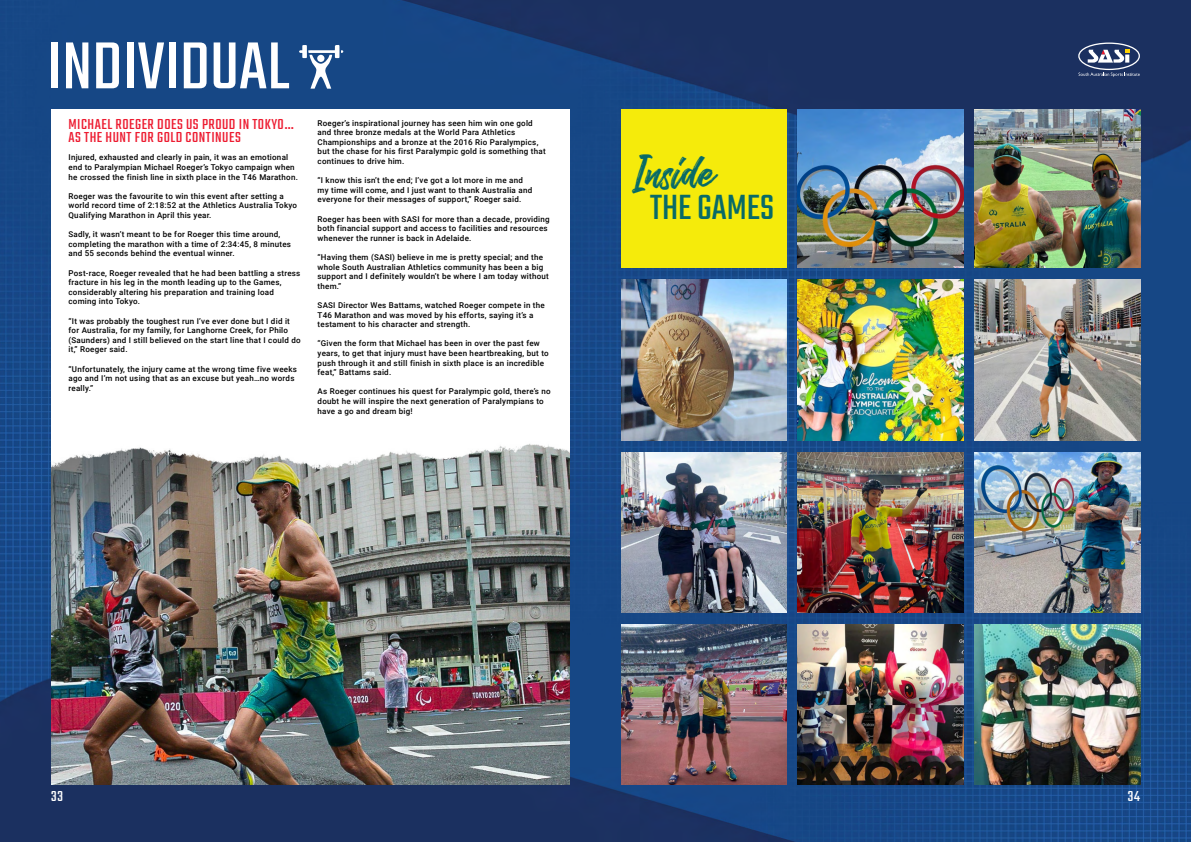
<style>
.page{position:relative;width:1191px;height:842px;background:#fff}
.page>*{position:absolute;margin:0;border:0;box-sizing:border-box;transform-origin:0 0}
.t1{font:73.2px "Teko";color:#fff}
.t2{font:48.1px "The Historia Demo";color:#086a67}
.t3{font:38.7px "Teko";color:#086a67}
.t4{font:16px/13px "Teko";letter-spacing:.03em;color:#ed1b30}
.t5{font:16px "Teko";color:#fff}
.t6{font:500 8px/9.6px "Roboto";letter-spacing:.03em;color:#000}
</style>
<div class="page">
<img style="left:0;top:0;width:1191px;height:842px">
<div style="left:1078px;top:43px;width:62px;height:27px;border:1px solid #fff;border-radius:50%"></div>
<svg style="left:1078px;top:73px;width:61px;height:4px"></svg>
<svg style="left:1087px;top:50px;width:42px;height:13px"></svg>
<div style="left:51px;top:110px;width:519px;height:330px;background:#fff"></div>
<img style="left:51px;top:469px;width:519px;height:315px">
<img style="left:51px;top:440px;width:519px;height:29px">
<img style="left:621px;top:624px;width:165px;height:160px">
<img style="left:621px;top:452px;width:165px;height:160px">
<img style="left:621px;top:280px;width:165px;height:160px">
<img style="left:798px;top:624px;width:165px;height:160px">
<img style="left:798px;top:452px;width:165px;height:160px">
<img style="left:798px;top:280px;width:165px;height:160px">
<img style="left:798px;top:110px;width:165px;height:158px">
<div style="left:621px;top:110px;width:165px;height:158px;background:#f5eb0b"></div>
<img style="left:974px;top:624px;width:166px;height:160px">
<img style="left:974px;top:452px;width:166px;height:160px">
<img style="left:974px;top:280px;width:166px;height:160px">
<img style="left:974px;top:110px;width:166px;height:158px">
<svg style="left:299px;top:45px;width:44px;height:44px"></svg>
<p class="t1" style="left:47px;top:25px;width:244px">INDIVIDUAL</p>
<p class="t4" style="left:69px;top:119px;width:226px">MICHAEL ROEGER DOES US PROUD IN TOKYO…<br>AS THE HUNT FOR GOLD CONTINUES</p>
<p class="t6" style="left:69px;top:152px;width:231px">Injured, exhausted and clearly in pain, it was an emotional end to Paralympian Michael Roeger’s Tokyo campaign when he crossed the finish line in sixth place in the T46 Marathon.</p>
<p class="t6" style="left:69px;top:191px;width:230px">Roeger was the favourite to win this event after setting a world record time of 2:18:52 at the Athletics Australia Tokyo<br>Qualifying Marathon in April this year.</p>
<p class="t6" style="left:69px;top:229px;width:224px">Sadly, it wasn’t meant to be for Roeger this time around, completing the marathon with a time of 2:34:45, 8 minutes and 55 seconds behind the eventual winner.</p>
<p class="t6" style="left:69px;top:268px;width:233px">Post-race, Roeger revealed that he had been battling a stress fracture in his leg in the month leading up to the Games, considerably altering his preparation and training load coming into Tokyo.</p>
<p class="t6" style="left:69px;top:316px;width:234px">“It was probably the toughest run I’ve ever done but I did it for Australia, for my family, for Langhorne Creek, for Philo (Saunders) and I still believed on the start line that I could do it,” Roeger said.</p>
<p class="t6" style="left:69px;top:364px;width:230px">“Unfortunately, the injury came at the wrong time five weeks ago and I’m not using that as an excuse but yeah…no words really.”</p>
<p class="t6" style="left:317px;top:118px;width:229px">Roeger’s inspirational journey has seen him win one gold and three bronze medals at the World Para Athletics Championships and a bronze at the 2016 Rio Paralympics, but the chase for his first Paralympic gold is something that continues to drive him.</p>
<p class="t6" style="left:317px;top:175px;width:216px">“I know this isn’t the end; I’ve got a lot more in me and my time will come, and I just want to thank Australia and everyone for their messages of support,” Roeger said.</p>
<p class="t6" style="left:317px;top:214px;width:234px">Roeger has been with SASI for more than a decade, providing both financial support and access to facilities and resources whenever the runner is back in Adelaide.</p>
<p class="t6" style="left:317px;top:252px;width:233px">“Having them (SASI) believe in me is pretty special; and the whole South Australian Athletics community has been a big support and I definitely wouldn’t be where I am today without them.”</p>
<p class="t6" style="left:317px;top:300px;width:229px">SASI Director Wes Battams, watched Roeger compete in the<br>T46 Marathon and was moved by his efforts, saying it’s a testament to his character and strength.</p>
<p class="t6" style="left:317px;top:338px;width:233px">“Given the form that Michael has been in over the past few years, to get that injury must have been heartbreaking, but to push through it and still finish in sixth place is an incredible feat,” Battams said.</p>
<p class="t6" style="left:317px;top:386px;width:234px">As Roeger continues his quest for Paralympic gold, there’s no doubt he will inspire the next generation of Paralympians to have a go and dream big!</p>
<p class="t2" style="left:636px;top:153px;width:81px">Inside</p>
<p class="t3" style="left:650px;top:186px;width:125px">THE GAMES</p>
<p class="t5" style="left:51px;top:788px;width:13px">33</p>
<p class="t5" style="left:1128px;top:788px;width:13px">34</p>
</div>
